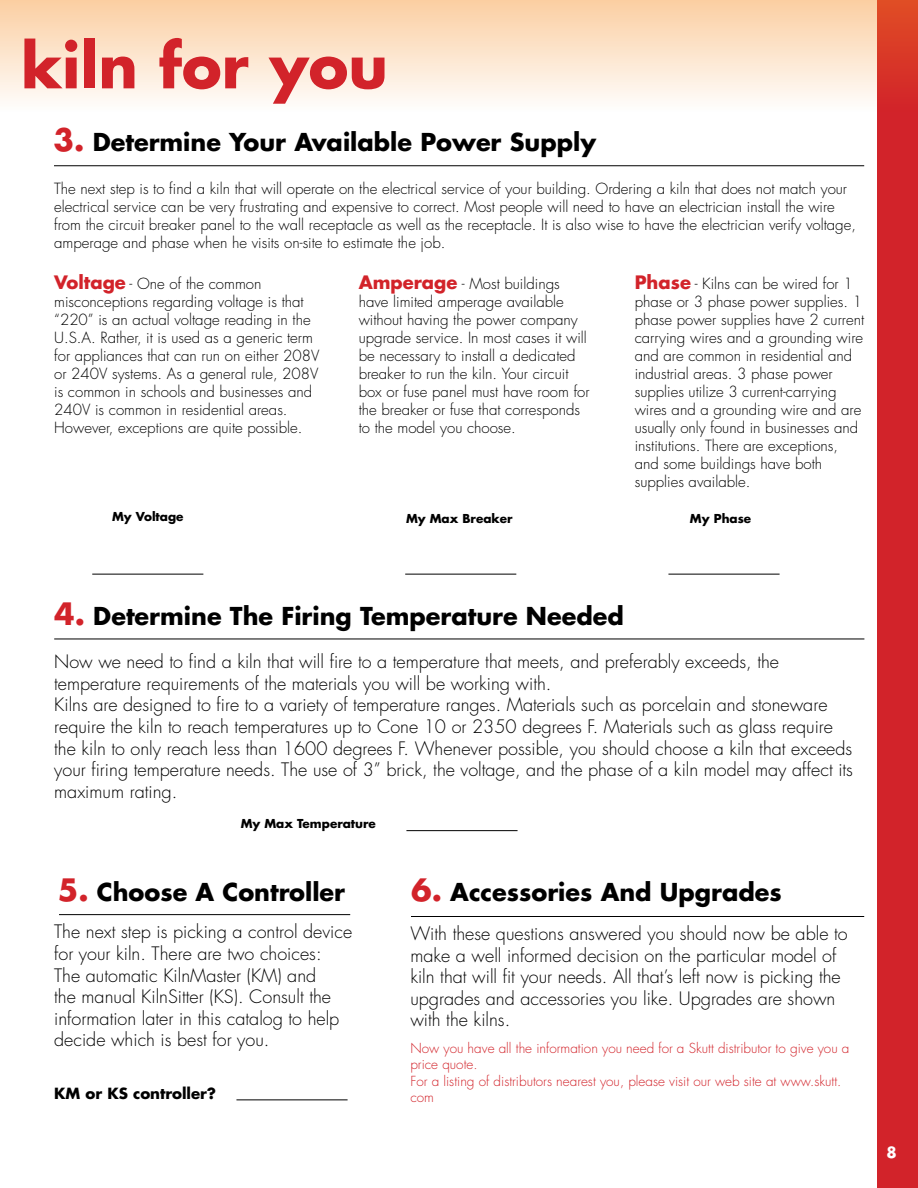
<style>
.page{position:relative;width:918px;height:1188px;background:#fff}
.page>*{position:absolute;margin:0;border:0;box-sizing:border-box;transform-origin:0 0}
.t1{font:700 60px "Futura";color:#d2232a}
.t2{font:700 24px "Futura";color:#000}
.t3{font:300 18px/21.6px "Futura";color:#000}
.t4{font:300 15px/18px "Futura";color:#000}
.t5{font:700 15px "Futura";color:#000}
.t6{font:700 15px "Futura";color:#fff}
.t7{font:300 13.5px/16.2px "Futura";color:#d2232a}
.t8{font:700 12px "Futura";color:#000}
.s1{font-size:30px;color:#d2232a}
.s2{font-weight:700;font-size:18px;color:#d2232a}
</style>
<div class="page">
<div style="left:877px;top:0;width:41px;height:1188px;background:#d2232a"></div>
<svg style="left:0;top:0;width:918px;height:100px;background:#fadcc3"></svg>
<hr style="left:54px;top:165px;width:810px;height:1px;background:#000">
<hr style="left:54px;top:639px;width:810px;height:1px;background:#000">
<hr style="left:59px;top:914px;width:291px;height:1px;background:#000">
<hr style="left:411px;top:916px;width:453px;height:1px;background:#000">
<hr style="left:92px;top:574px;width:111px;height:1px;background:#000">
<hr style="left:405px;top:574px;width:111px;height:1px;background:#000">
<hr style="left:668px;top:574px;width:112px;height:1px;background:#000">
<hr style="left:236px;top:1100px;width:112px;height:1px;background:#000">
<hr style="left:406px;top:830px;width:112px;height:1px;background:#000">
<h1 class="t1" style="left:21px;top:26px;width:369px">kiln for you</h1>
<h2 class="t2" style="left:54px;top:126px;width:544px"><span class="s1">3.</span> Determine Your Available Power Supply</h2>
<p class="t4" style="left:54px;top:180px;width:803px">The next step is to find a kiln that will operate on the electrical service of your building. Ordering a kiln that does not match your electrical service can be very frustrating and expensive to correct. Most people will need to have an electrician install the wire from the circuit breaker panel to the wall receptacle as well as the receptacle. It is also wise to have the electrician verify voltage, amperage and phase when he visits on-site to estimate the job.</p>
<p class="t4" style="left:54px;top:275px;width:267px"><span class="s2">Voltage</span> - One of the common misconceptions regarding voltage is that “220” is an actual voltage reading in the U.S.A. Rather, it is used as a generic term for appliances that can run on either 208V or 240V systems. As a general rule, 208V is common in schools and businesses and 240V is common in residential areas.<br>However, exceptions are quite possible.</p>
<p class="t4" style="left:359px;top:275px;width:232px"><span class="s2">Amperage</span> - Most buildings have limited amperage available without having the power company upgrade service. In most cases it will be necessary to install a dedicated breaker to run the kiln. Your circuit box or fuse panel must have room for the breaker or fuse that corresponds to the model you choose.</p>
<p class="t4" style="left:635px;top:275px;width:231px"><span class="s2">Phase</span> - Kilns can be wired for 1 phase or 3 phase power supplies. 1 phase power supplies have 2 current carrying wires and a grounding wire and are common in residential and industrial areas. 3 phase power supplies utilize 3 current-carrying wires and a grounding wire and are usually only found in businesses and institutions. There are exceptions, and some buildings have both supplies available.</p>
<p class="t8" style="left:112px;top:508px;width:73px">My Voltage</p>
<p class="t8" style="left:406px;top:511px;width:108px">My Max Breaker</p>
<p class="t8" style="left:690px;top:511px;width:63px">My Phase</p>
<h2 class="t2" style="left:54px;top:600px;width:571px"><span class="s1">4.</span> Determine The Firing Temperature Needed</h2>
<p class="t3" style="left:54px;top:651px;width:800px">Now we need to find a kiln that will fire to a temperature that meets, and preferably exceeds, the temperature requirements of the materials you will be working with.<br>Kilns are designed to fire to a variety of temperature ranges. Materials such as porcelain and stoneware require the kiln to reach temperatures up to Cone 10 or 2350 degrees F. Materials such as glass require the kiln to only reach less than 1600 degrees F. Whenever possible, you should choose a kiln that exceeds your firing temperature needs. The use of 3” brick, the voltage, and the phase of a kiln model may affect its maximum rating.</p>
<p class="t8" style="left:241px;top:816px;width:137px">My Max Temperature</p>
<h2 class="t2" style="left:58px;top:876px;width:289px"><span class="s1">5.</span> Choose A Controller</h2>
<p class="t3" style="left:54px;top:922px;width:299px">The next step is picking a control device for your kiln. There are two choices:<br>The automatic KilnMaster (KM) and<br>the manual KilnSitter (KS). Consult the information later in this catalog to help decide which is best for you.</p>
<p class="t5" style="left:54px;top:1083px;width:163px">KM or KS controller?</p>
<h2 class="t2" style="left:411px;top:876px;width:372px"><span class="s1">6.</span> Accessories And Upgrades</h2>
<p class="t3" style="left:410px;top:923px;width:439px">With these questions answered you should now be able to make a well informed decision on the particular model of kiln that will fit your needs. All that’s left now is picking the upgrades and accessories you like. Upgrades are shown with the kilns.</p>
<p class="t7" style="left:410px;top:1041px;width:441px">Now you have all the information you need for a Skutt distributor to give you a price quote.<br>For a listing of distributors nearest you, please visit our web site at www.skutt. com</p>
<p class="t6" style="left:886px;top:1143px;width:12px">8</p>
</div>
